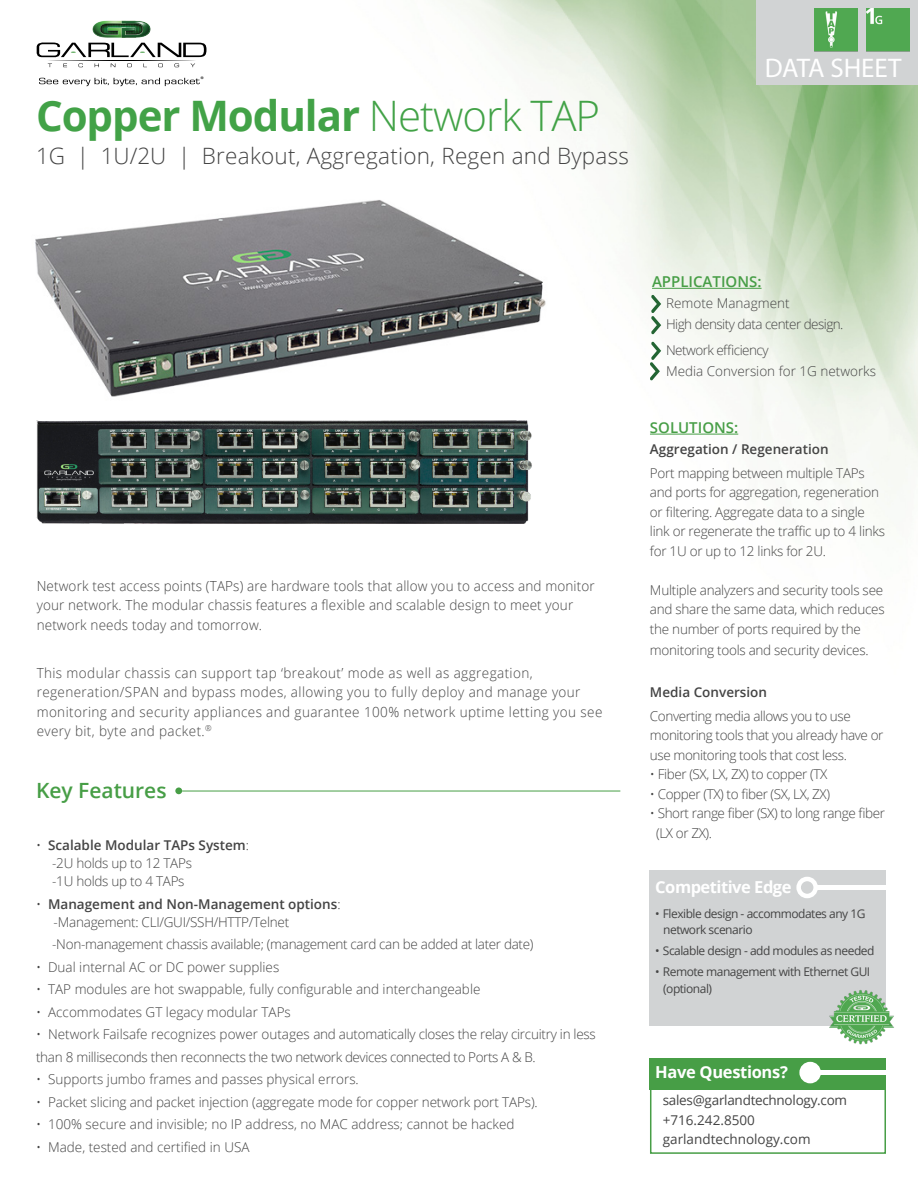
<style>
.page{position:relative;width:918px;height:1188px;background:#fff}
.page>*{position:absolute;margin:0;border:0;box-sizing:border-box;transform-origin:0 0}
.t1{font:700 42px "Open Sans";letter-spacing:-.025em;color:#42a247}
.t2{font:27px "Myriad Pro";color:#fff}
.t3{font:300 22.5px "Open Sans";letter-spacing:.01em;color:#444}
.t4{font:600 21px "Open Sans";color:#479e46}
.t5{font:700 16.5px "Open Sans";letter-spacing:-.03em;color:#fff}
.t6{font:600 15px "Open Sans";color:#479e46}
.t7{font:300 13.95px/19.5px "Open Sans";letter-spacing:.03em;color:#444}
.t8{font:300 13.95px/19.5px "Open Sans";letter-spacing:.01em;color:#444}
.t9{font:300 13.5px/19.5px "Open Sans";letter-spacing:-.02em;color:#444}
.t10{font:300 13.5px/21px "Open Sans";color:#444}
.t11{font:13.5px/19.5px "Open Sans";color:#444}
.t12{font:300 13.5px/21px "Open Sans";letter-spacing:-.04em;color:#444}
.t13{font:600 13.5px "Open Sans";color:#444}
.t14{font:12px/16.5px "Open Sans";letter-spacing:-.04em;color:#444}
.t15{font:8.1px "Myriad Pro";color:#000}
.s1{font-weight:300}
.s2{font-weight:600}
</style>
<div class="page">
<img style="left:36px;top:0;width:882px;height:524px">
<div style="left:650px;top:870px;width:236px;height:155px;background:#d1d3d4"></div>
<img style="left:829px;top:990px;width:65px;height:55px">
<hr style="left:182px;top:791px;width:438px;height:1px;background:#479e46">
<div style="left:175px;top:787px;width:7px;height:7px;background:#479e46;border-radius:50%"></div>
<div style="left:650px;top:1076px;width:236px;height:78px;border:2px solid #479e46"></div>
<div style="left:650px;top:1058px;width:236px;height:31px;background:#479e46"></div>
<div style="left:802px;top:1064px;width:17px;height:17px;background:#fff;border-radius:50%"></div>
<div style="left:799px;top:1062px;width:22px;height:21px;border:4px solid #fff;border-radius:50%"></div>
<div style="left:819px;top:1070px;width:69px;height:5px;background:#fff"></div>
<div style="left:756px;top:0;width:162px;height:84px;background:#d1d3d4"></div>
<svg style="left:36px;top:42px;width:170px;height:25px"></svg>
<img style="left:93px;top:21px;width:1px;height:16px">
<img style="left:150px;top:21px;width:1px;height:16px">
<img style="left:94px;top:21px;width:56px;height:16px">
<svg style="left:39px;top:78px;width:161px;height:8px"></svg>
<img style="left:866px;top:8px;width:44px;height:43px">
<div style="left:796px;top:877px;width:22px;height:21px;border:4px solid #fff;border-radius:50%"></div>
<div style="left:816px;top:885px;width:69px;height:5px;background:#fff"></div>
<img style="left:814px;top:8px;width:44px;height:43px">
<hr style="left:650px;top:434px;width:88px;height:1px;background:#479e46">
<img style="left:35px;top:196px;width:516px;height:219px">
<img style="left:36px;top:421px;width:516px;height:102px">
<svg style="left:651px;top:295px;width:10px;height:39px"></svg>
<hr style="left:652px;top:288px;width:110px;height:1px;background:#479e46">
<svg style="left:650px;top:342px;width:11px;height:39px"></svg>
<p class="t15" style="left:201px;top:75px;width:5px">®</p>
<h1 class="t1" style="left:36px;top:86px;width:566px">Copper Modular <span class="s1">Network TAP</span></h1>
<h3 class="t3" style="left:36px;top:141px;width:594px">1G | 1U/2U | Breakout, Aggregation, Regen and Bypass</h3>
<h2 class="t2" style="left:765px;top:51px;width:139px">DATA SHEET</h2>
<p class="t8" style="left:37px;top:575px;width:560px">Network test access points (TAPs) are hardware tools that allow you to access and monitor your network. The modular chassis features a flexible and scalable design to meet your network needs today and tomorrow.</p>
<p class="t7" style="left:37px;top:662px;width:567px">This modular chassis can support tap ‘breakout’ mode as well as aggregation, regeneration/SPAN and bypass modes, allowing you to fully deploy and manage your monitoring and security appliances and guarantee 100% network uptime letting you see every bit, byte and packet.<sup>®</sup></p>
<h3 class="t4" style="left:36px;top:776px;width:132px">Key Features</h3>
<p class="t9" style="left:52px;top:836px;width:198px;line-height:18px;text-indent:-16px">• <span class="s2">Scalable Modular TAPs System</span>: -2U holds up to 12 TAPs<br>-1U holds up to 4 TAPs</p>
<p class="t9" style="left:54px;top:894px;width:289px;line-height:18px;text-indent:-18px">• <span class="s2">Management and Non-Management options</span>: -Management: CLI/GUI/SSH/HTTP/Telnet</p>
<p class="t9" style="left:52px;top:934px;width:483px">-Non-management chassis available; (management card can be added at later date)</p>
<p class="t10" style="left:36px;top:956px;width:245px">• Dual internal AC or DC power supplies</p>
<p class="t10" style="left:36px;top:978px;width:446px">• TAP modules are hot swappable, fully configurable and interchangeable</p>
<p class="t10" style="left:36px;top:1001px;width:256px">• Accommodates GT legacy modular TAPs</p>
<p class="t9" style="left:36px;top:1023px;width:561px;line-height:22.5px">• Network Failsafe recognizes power outages and automatically closes the relay circuitry in less than 8 milliseconds then reconnects the two network devices connected to Ports A &amp; B.</p>
<p class="t10" style="left:36px;top:1068px;width:324px">• Supports jumbo frames and passes physical errors.</p>
<p class="t9" style="left:36px;top:1092px;width:503px">• Packet slicing and packet injection (aggregate mode for copper network port TAPs).</p>
<p class="t10" style="left:36px;top:1113px;width:480px">• 100% secure and invisible; no IP address, no MAC address; cannot be hacked</p>
<p class="t10" style="left:36px;top:1136px;width:215px">• Made, tested and certified in USA</p>
<p class="t6" style="left:652px;top:271px;width:111px">APPLICATIONS:</p>
<p class="t12" style="left:666px;top:292px;width:179px">Remote Managment<br>High density data center design.</p>
<p class="t10" style="left:666px;top:339px;width:212px">Network efficiency<br>Media Conversion for 1G networks</p>
<p class="t6" style="left:650px;top:417px;width:90px">SOLUTIONS:</p>
<p class="t13" style="left:650px;top:440px;width:180px">Aggregation / Regeneration</p>
<p class="t9" style="left:650px;top:463px;width:237px">Port mapping between multiple TAPs and ports for aggregation, regeneration or filtering. Aggregate data to a single link or regenerate the traffic up to 4 links for 1U or up to 12 links for 2U.</p>
<p class="t9" style="left:650px;top:580px;width:236px;text-align:justify">Multiple analyzers and security tools see and share the same data, which reduces the number of ports required by the</p>
<p class="t9" style="left:650px;top:640px;width:220px">monitoring tools and security devices.</p>
<p class="t13" style="left:650px;top:683px;width:119px">Media Conversion</p>
<p class="t9" style="left:650px;top:706px;width:235px">Converting media allows you to use monitoring tools that you already have or use monitoring tools that cost less.</p>
<p class="t9" style="left:650px;top:764px;width:179px">• Fiber (SX, LX, ZX) to copper (TX</p>
<p class="t9" style="left:650px;top:784px;width:182px">• Copper (TX) to fiber (SX, LX, ZX)</p>
<p class="t9" style="left:656px;top:803px;width:231px;text-indent:-6px">• Short range fiber (SX) to long range fiber (LX or ZX).</p>
<p class="t5" style="left:655px;top:876px;width:138px">Competitive Edge</p>
<p class="t14" style="left:663px;top:905px;width:204px;text-indent:-8px">• Flexible design - accommodates any 1G network scenario</p>
<p class="t14" style="left:655px;top:942px;width:221px">• Scalable design - add modules as needed</p>
<p class="t14" style="left:663px;top:963px;width:209px;text-indent:-8px">• Remote management with Ethernet GUI (optional)</p>
<p class="t5" style="left:655px;top:1061px;width:134px">Have Questions?</p>
<p class="t11" style="left:663px;top:1090px;width:186px">sales@garlandtechnology.com +716.242.8500 garlandtechnology.com</p>
</div>
